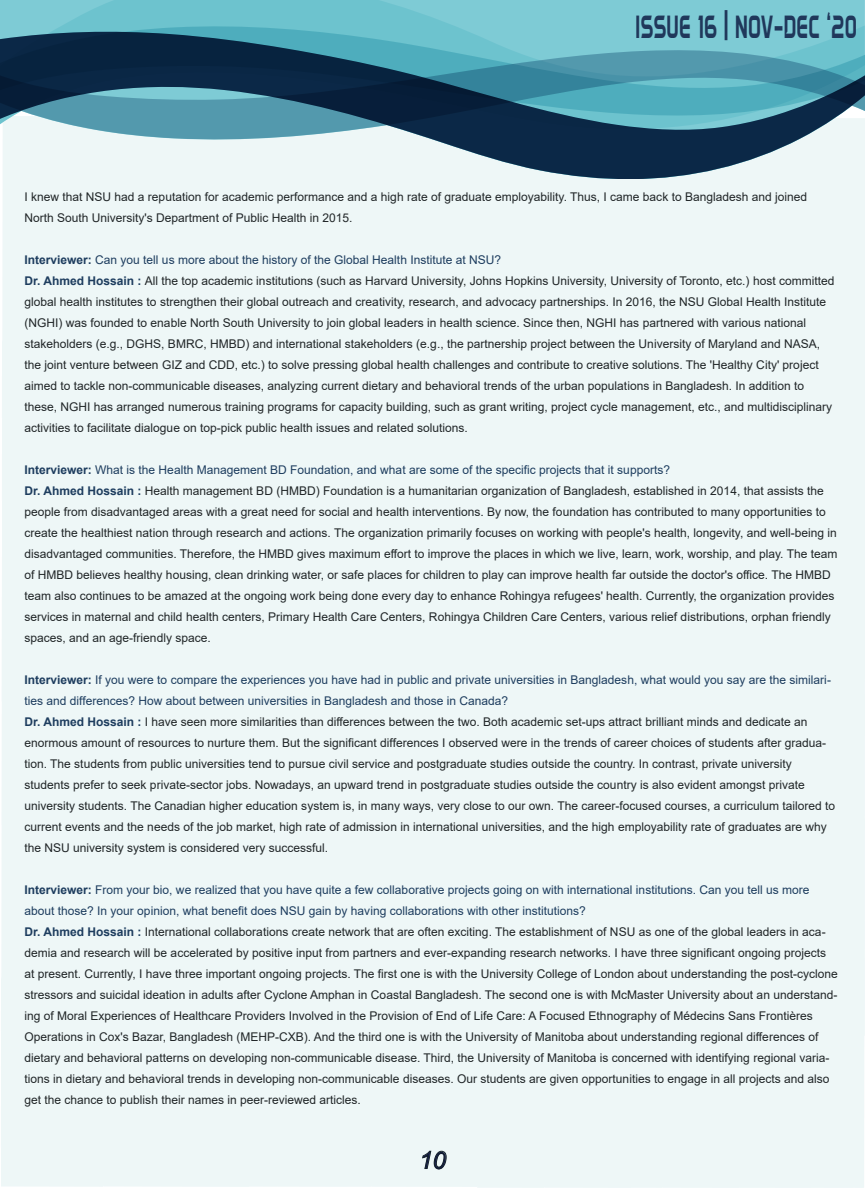
<style>
.page{position:relative;width:865px;height:1188px;background:#fff}
.page>*{position:absolute;margin:0;border:0;box-sizing:border-box;transform-origin:0 0}
.t1{font:33.2px "DAGGERSQUARE";letter-spacing:.01em;color:#20385b;scale:.62 1}
.t2{font:italic 24px "Arial";color:#13113e}
.t3{font:12px/21px "Arial";color:#231f20}
.s1{font-weight:700;color:#20385b}
.s2{color:#20385b}
</style>
<div class="page">
<div style="left:1px;top:179px;width:863px;height:1009px;background:#eef7f7"></div>
<svg style="left:864px;top:0;width:1px;height:55px"></svg>
<svg style="left:0;top:0;width:864px;height:26px;background:#77c7d2"></svg>
<svg style="left:0;top:26px;width:864px;height:6px;background:#71c3cf"></svg>
<svg style="left:0;top:32px;width:864px;height:147px;background:#5f8c9e"></svg>
<h1 class="t1" style="left:636px;top:7px;width:358px">ISSUE 16 | NOV-DEC ‘20</h1>
<p class="t3" style="left:24px;top:186px;width:783px">I knew that NSU had a reputation for academic performance and a high rate of graduate employability. Thus, I came back to Bangladesh and joined<br>North South University's Department of Public Health in 2015.</p>
<p class="t3" style="left:24px;top:249px;width:811px"><span class="s1">Interviewer:</span> <span class="s2">Can you tell us more about the history of the Global Health Institute at NSU?<br></span><span class="s1">Dr. Ahmed Hossain :</span> All the top academic institutions (such as Harvard University, Johns Hopkins University, University of Toronto, etc.) host committed global health institutes to strengthen their global outreach and creativity, research, and advocacy partnerships. In 2016, the NSU Global Health Institute (NGHI) was founded to enable North South University to join global leaders in health science. Since then, NGHI has partnered with various national stakeholders (e.g., DGHS, BMRC, HMBD) and international stakeholders (e.g., the partnership project between the University of Maryland and NASA, the joint venture between GIZ and CDD, etc.) to solve pressing global health challenges and contribute to creative solutions. The 'Healthy City' project aimed to tackle non-communicable diseases, analyzing current dietary and behavioral trends of the urban populations in Bangladesh. In addition to these, NGHI has arranged numerous training programs for capacity building, such as grant writing, project cycle management, etc., and multidisciplinary activities to facilitate dialogue on top-pick public health issues and related solutions.</p>
<p class="t3" style="left:24px;top:459px;width:814px"><span class="s1">Interviewer:</span> <span class="s2">What is the Health Management BD Foundation, and what are some of the specific projects that it supports?<br></span><span class="s1">Dr. Ahmed Hossain :</span> Health management BD (HMBD) Foundation is a humanitarian organization of Bangladesh, established in 2014, that assists the people from disadvantaged areas with a great need for social and health interventions. By now, the foundation has contributed to many opportunities to create the healthiest nation through research and actions. The organization primarily focuses on working with people's health, longevity, and well-being in disadvantaged communities. Therefore, the HMBD gives maximum effort to improve the places in which we live, learn, work, worship, and play. The team of HMBD believes healthy housing, clean drinking water, or safe places for children to play can improve health far outside the doctor's office. The HMBD team also continues to be amazed at the ongoing work being done every day to enhance Rohingya refugees' health. Currently, the organization provides services in maternal and child health centers, Primary Health Care Centers, Rohingya Children Care Centers, various relief distributions, orphan friendly spaces, and an age-friendly space.</p>
<p class="t3" style="left:24px;top:669px;width:811px"><span class="s1">Interviewer:</span> <span class="s2">If you were to compare the experiences you have had in public and private universities in Bangladesh, what would you say are the similari&shy;ties and differences? How about between universities in Bangladesh and those in Canada?<br></span><span class="s1">Dr. Ahmed Hossain :</span> I have seen more similarities than differences between the two. Both academic set-ups attract brilliant minds and dedicate an enormous amount of resources to nurture them. But the significant differences I observed were in the trends of career choices of students after gradua&shy;tion. The students from public universities tend to pursue civil service and postgraduate studies outside the country. In contrast, private university students prefer to seek private-sector jobs. Nowadays, an upward trend in postgraduate studies outside the country is also evident amongst private university students. The Canadian higher education system is, in many ways, very close to our own. The career-focused courses, a curriculum tailored to current events and the needs of the job market, high rate of admission in international universities, and the high employability rate of graduates are why the NSU university system is considered very successful.</p>
<p class="t3" style="left:24px;top:879px;width:814px"><span class="s1">Interviewer:</span> <span class="s2">From your bio, we realized that you have quite a few collaborative projects going on with international institutions. Can you tell us more about those? In your opinion, what benefit does NSU gain by having collaborations with other institutions?<br></span><span class="s1">Dr. Ahmed Hossain :</span> International collaborations create network that are often exciting. The establishment of NSU as one of the global leaders in aca&shy;demia and research will be accelerated by positive input from partners and ever-expanding research networks. I have three significant ongoing projects at present. Currently, I have three important ongoing projects. The first one is with the University College of London about understanding the post-cyclone stressors and suicidal ideation in adults after Cyclone Amphan in Coastal Bangladesh. The second one is with McMaster University about an understand&shy;ing of Moral Experiences of Healthcare Providers Involved in the Provision of End of Life Care: A Focused Ethnography of Médecins Sans Frontières Operations in Cox's Bazar, Bangladesh (MEHP-CXB). And the third one is with the University of Manitoba about understanding regional differences of dietary and behavioral patterns on developing non-communicable disease. Third, the University of Manitoba is concerned with identifying regional varia&shy;tions in dietary and behavioral trends in developing non-communicable diseases. Our students are given opportunities to engage in all projects and also get the chance to publish their names in peer-reviewed articles.</p>
<h2 class="t2" style="left:419px;top:1144px;width:28px">10</h2>
</div>
